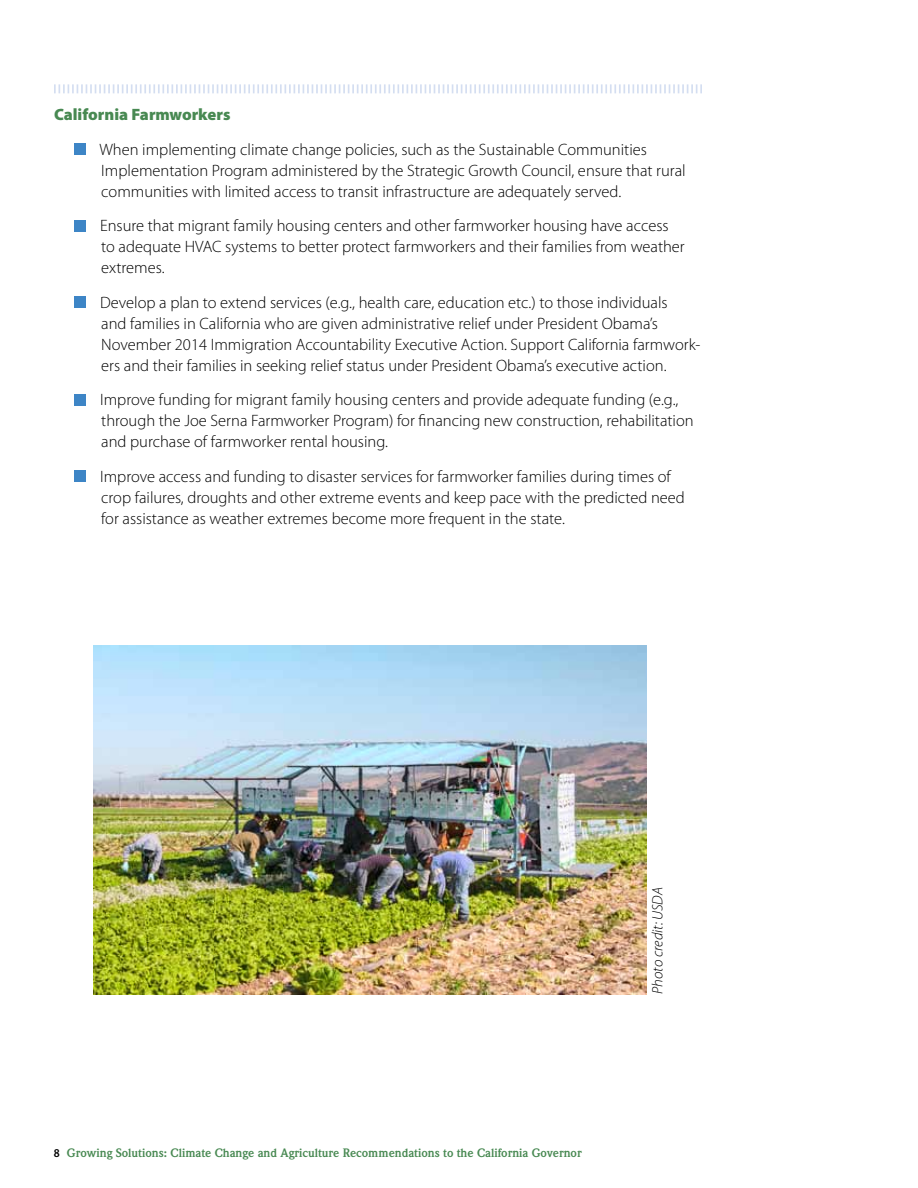
<style>
.page{position:relative;width:918px;height:1188px;background:#fff}
.page>*{position:absolute;margin:0;border:0;box-sizing:border-box;transform-origin:0 0}
.t1{font:300 16.5px/21px "Myriad Pro";color:#000}
.t2{font:900 16.5px "Myriad Pro";color:#488952}
.t3{font:italic 300 15px "Myriad Pro";color:#000}
.t4{font:700 12px "Weidemann Std";color:#488952}
.s1{font-family:"Myriad Pro";font-weight:600;font-stretch:semi-condensed;color:#000}
</style>
<div class="page">
<svg style="left:54px;top:84px;width:648px;height:9px"></svg>
<div style="left:74px;top:144px;width:12px;height:11px;background:#3d85c6"></div>
<div style="left:74px;top:220px;width:12px;height:11px;background:#3d85c6"></div>
<div style="left:74px;top:297px;width:12px;height:11px;background:#3d85c6"></div>
<div style="left:74px;top:394px;width:12px;height:11px;background:#3d85c6"></div>
<div style="left:74px;top:471px;width:12px;height:11px;background:#3d85c6"></div>
<img style="left:94px;top:646px;width:553px;height:348px">
<p class="t2" style="left:54px;top:105px;width:178px">California Farmworkers</p>
<p class="t1" style="left:99px;top:139px;width:588px">When implementing climate change policies, such as the Sustainable Communities<br>Implementation Program administered by the Strategic Growth Council, ensure that rural communities with limited access to transit infrastructure are adequately served.</p>
<p class="t1" style="left:100px;top:216px;width:586px">Ensure that migrant family housing centers and other farmworker housing have access to adequate HVAC systems to better protect farmworkers and their families from weather extremes.</p>
<p class="t1" style="left:100px;top:292px;width:602px">Develop a plan to extend services (e.g., health care, education etc.) to those individuals<br>and families in California who are given administrative relief under President Obama’s November 2014 Immigration Accountability Executive Action. Support California farmwork&shy;ers and their families in seeking relief status under President Obama’s executive action.</p>
<p class="t1" style="left:100px;top:390px;width:595px">Improve funding for migrant family housing centers and provide adequate funding (e.g., through the Joe Serna Farmworker Program) for financing new construction, rehabilitation and purchase of farmworker rental housing.</p>
<p class="t1" style="left:100px;top:466px;width:586px">Improve access and funding to disaster services for farmworker families during times of crop failures, droughts and other extreme events and keep pace with the predicted need for assistance as weather extremes become more frequent in the state.</p>
<p class="t4" style="left:54px;top:1146px;width:529px"><span class="s1">8</span> Growing Solutions: Climate Change and Agriculture Recommendations to the California Governor</p>
<p class="t3" style="left:649px;top:994px;width:109px;rotate:-90deg">Photo credit: USDA</p>
</div>
